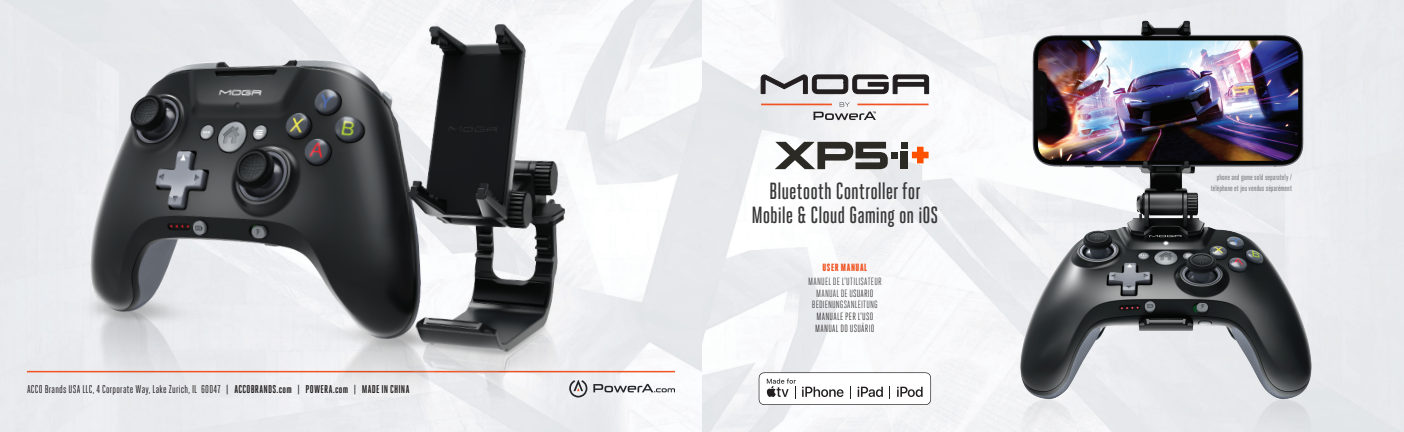
<style>
.page{position:relative;width:1404px;height:432px;background:#fff}
.page>*{position:absolute;margin:0;border:0;box-sizing:border-box;transform-origin:0 0}
.t1{font:500 23.4px/24px "Heroic Condensed";letter-spacing:-.005em;color:#383839;text-align:center}
._01_Body_Text{font:11.25px "Heroic Condensed";letter-spacing:.025em;color:#231f20}
.t2{font:10.5px/11.7px "Heroic Condensed";letter-spacing:.02em;color:#383839;text-align:center}
.t3{font:900 10.5px "Heroic Condensed";letter-spacing:.05em;color:#f15322}
.t4{font:500 8.25px/10.5px "Heroic Condensed";color:#808285;text-align:right}
.s1{font-weight:700}
.s2{color:#231f20}
</style>
<div class="page">
<img style="left:0;top:0;width:904px;height:432px">
<img style="left:904px;top:0;width:500px;height:432px">
<hr style="left:27px;top:371px;width:648px;height:1px;background:#f15322">
<svg style="left:760px;top:74px;width:170px;height:21px"></svg>
<svg style="left:814px;top:102px;width:62px;height:18px"></svg>
<hr style="left:761px;top:104px;width:71px;height:1px;background:#f15322">
<hr style="left:857px;top:104px;width:72px;height:1px;background:#f15322">
<svg style="left:601px;top:384px;width:74px;height:9px"></svg>
<svg style="left:912px;top:147px;width:17px;height:16px"></svg>
<div style="left:901px;top:152px;width:7px;height:17px;background:#2b2a25"></div>
<div style="left:891px;top:152px;width:7px;height:6px;background:#2b2a25"></div>
<div style="left:901px;top:142px;width:7px;height:6px;background:#2b2a25"></div>
<svg style="left:775px;top:142px;width:113px;height:27px"></svg>
<img style="left:56px;top:20px;width:545px;height:412px">
<svg style="left:759px;top:372px;width:172px;height:33px"></svg>
<p class="_01_Body_Text" style="left:27px;top:383px;width:384px">ACCO Brands USA LLC, 4 Corporate Way, Lake Zurich, IL 60047 <span class="s1">| ACCOBRANDS.com | POWERA.com | MADE IN CHINA</span></p>
<p class="t1" style="left:752px;top:179px;width:188px">Bluetooth Controller for<br>Mobile &amp; Cloud Gaming on iOS</p>
<p class="t3" style="left:823px;top:262px;width:46px">USER MANUAL</p>
<p class="t2" style="left:808px;top:276px;width:75px">MANUEL DE L’UTILISATEUR<br>MANUAL DE U<span class="s2">SUARIO<br></span>BEDIENUNGSANLEITUNG<br><span class="s2">MANUALE PER L’USO<br>MANUAL DO USUÁRIO</span></p>
<p class="t4" style="left:1211px;top:172px;width:83px">phone and game sold separately / téléphone et jeu vendus séparément</p>
</div>
